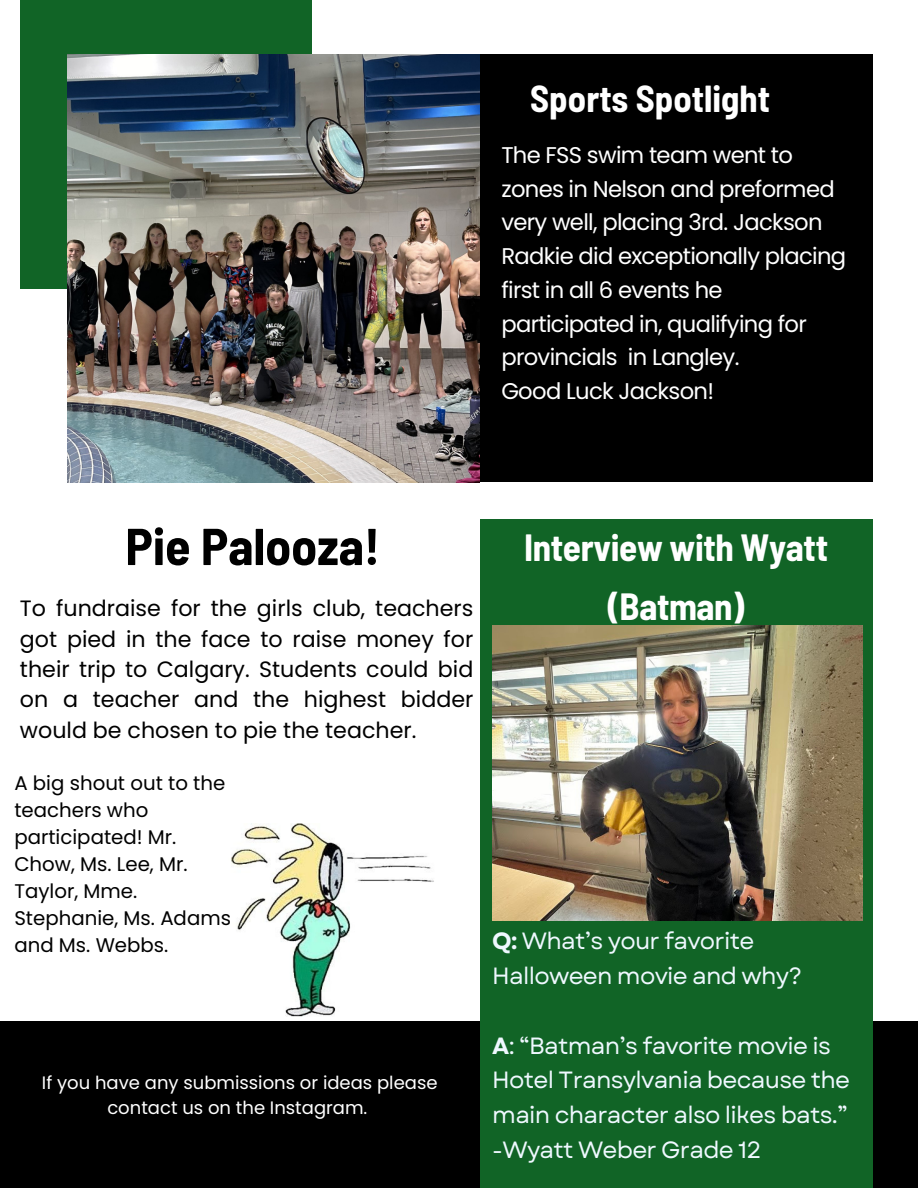
<style>
.page{position:relative;width:918px;height:1188px;background:#fff}
.page>*{position:absolute;margin:0;border:0;box-sizing:border-box;transform-origin:0 0}
.t1{font:700 semi-condensed 51.75px "Barlow";color:#000}
.t2{font:700 semi-condensed 37.05px/59.1px "Barlow";letter-spacing:-.01em;color:#fff;text-align:center}
.t3{font:700 semi-condensed 36.75px "Barlow";color:#fff}
.t4{font:23.55px/34.7px "Garet";letter-spacing:-.03em;color:#eff8ff}
.t5{font:22.65px/33.8px "Poppins";letter-spacing:-.03em;color:#fff}
.t6{font:22.2px/30.3px "Poppins";color:#000;text-align:justify}
.t7{font:19.8px/27px "Poppins";color:#000}
.t8{font:18px/24.8px "Poppins";color:#fff;text-align:center}
.s1{font-weight:700}
</style>
<div class="page">
<div style="left:480px;top:55px;width:393px;height:427px;background:#000"></div>
<div style="left:20px;top:0;width:292px;height:289px;background:#116426"></div>
<div style="left:0;top:1021px;width:918px;height:167px;background:#000"></div>
<div style="left:480px;top:520px;width:393px;height:668px;background:#116426"></div>
<img style="left:492px;top:626px;width:370px;height:294px">
<img style="left:68px;top:55px;width:411px;height:427px">
<img style="left:231px;top:823px;width:203px;height:194px">
<p class="t3" style="left:530px;top:76px;width:241px">Sports Spotlight</p>
<p class="t5" style="left:501px;top:138px;width:346px">The FSS swim team went to zones in Nelson and preformed very well, placing 3rd. Jackson<br>Radkie did exceptionally placing first in all 6 events he participated in, qualifying for provincials in Langley.</p>
<p class="t5" style="left:501px;top:374px;width:214px">Good Luck Jackson!</p>
<p class="t1" style="left:125px;top:513px;width:256px">Pie Palooza!</p>
<p class="t6" style="left:20px;top:593px;width:455px">To fundraise for the girls club, teachers got pied in the face to raise money for their trip to Calgary. Students could bid on a teacher and the highest bidder would be chosen to pie the teacher.</p>
<p class="t7" style="left:14px;top:770px;width:218px">A big shout out to the teachers who participated! Mr.<br>Chow, Ms. Lee, Mr.<br>Taylor, Mme.<br>Stephanie, Ms. Adams and Ms. Webbs.</p>
<p class="t8" style="left:42px;top:1071px;width:397px">If you have any submissions or ideas please contact us on the Instagram.</p>
<p class="t2" style="left:524px;top:517px;width:305px">Interview with Wyatt (Batman)</p>
<p class="t4" style="left:492px;top:924px;width:312px"><span class="s1">Q:</span> What’s your favorite<br>Halloween movie and why?</p>
<p class="t4" style="left:492px;top:1028px;width:359px"><span class="s1">A</span>: “Batman’s favorite movie is<br>Hotel Transylvania because the main character also likes bats.”</p>
<p class="t4" style="left:492px;top:1132px;width:271px">-Wyatt Weber Grade 12</p>
</div>
